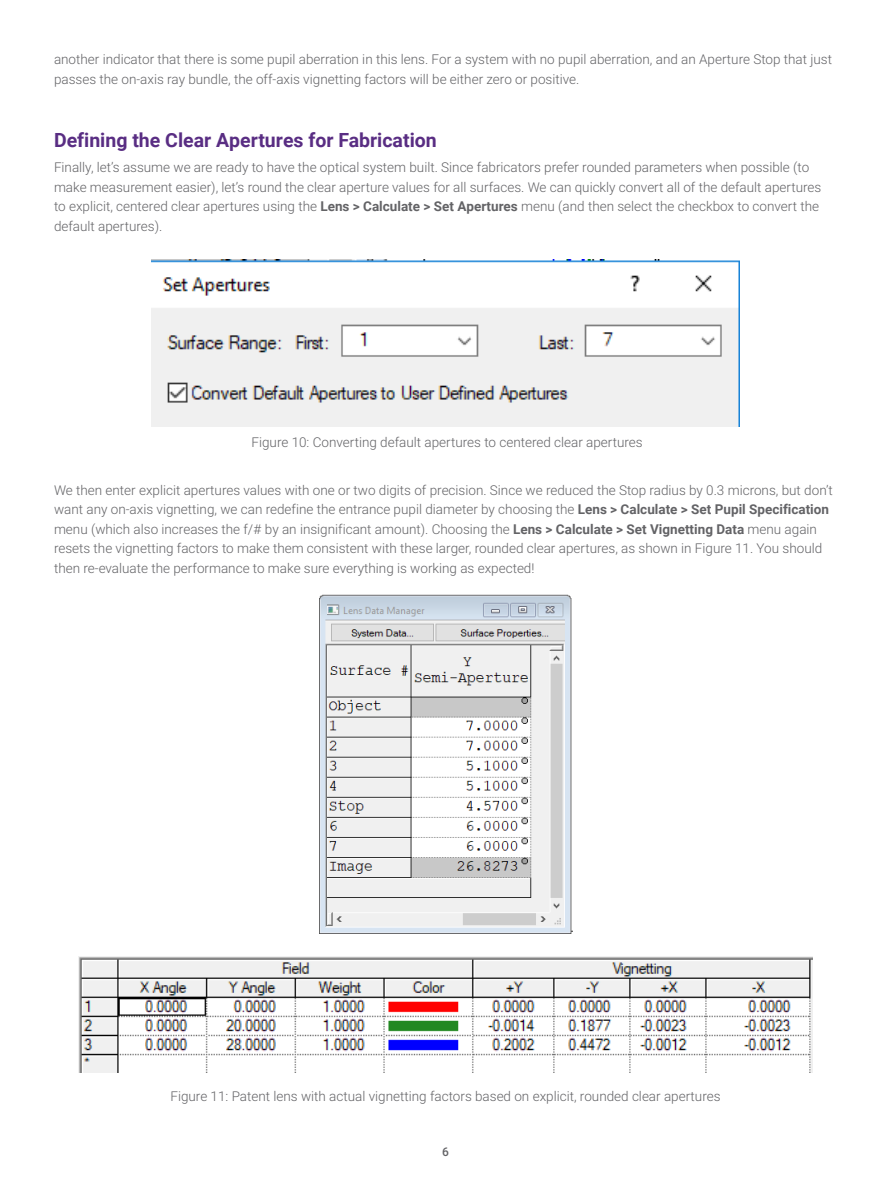
<style>
.page{position:relative;width:891px;height:1188px;background:#fff}
.page>*{position:absolute;margin:0;border:0;box-sizing:border-box;transform-origin:0 0}
.HEADING_1{font:700 19.5px "Roboto";color:#592d83}
.LIST_NUMBER_1{font:300 13.5px/19.5px "Roboto";color:#636366}
.t1{font:500 12px "Roboto";color:#636366}
.s1{font-weight:700}
</style>
<div class="page">
<img style="left:151px;top:259px;width:589px;height:167px">
<img style="left:320px;top:594px;width:252px;height:339px">
<img style="left:78px;top:956px;width:735px;height:117px">
<p class="LIST_NUMBER_1" style="left:54px;top:49px;width:780px">another indicator that there is some pupil aberration in this lens. For a system with no pupil aberration, and an Aperture Stop that just passes the on-axis ray bundle, the off-axis vignetting factors will be either zero or positive.</p>
<p class="HEADING_1" style="left:54px;top:126px;width:384px">Defining the Clear Apertures for Fabrication</p>
<p class="LIST_NUMBER_1" style="left:54px;top:157px;width:769px">Finally, let’s assume we are ready to have the optical system built. Since fabricators prefer rounded parameters when possible (to make measurement easier), let’s round the clear aperture values for all surfaces. We can quickly convert all of the default apertures to explicit, centered clear apertures using the <span class="s1">Lens &gt; Calculate &gt; Set Apertures</span> menu (and then select the checkbox to convert the default apertures).</p>
<p class="LIST_NUMBER_1" style="left:251px;top:432px;width:393px">Figure 10: Converting default apertures to centered clear apertures</p>
<p class="LIST_NUMBER_1" style="left:54px;top:480px;width:780px">We then enter explicit apertures values with one or two digits of precision. Since we reduced the Stop radius by 0.3 microns, but don’t want any on-axis vignetting, we can redefine the entrance pupil diameter by choosing the <span class="s1">Lens &gt; Calculate &gt; Set Pupil Specification </span>menu (which also increases the f/# by an insignificant amount). Choosing the <span class="s1">Lens &gt; Calculate &gt; Set Vignetting Data</span> menu again resets the vignetting factors to make them consistent with these larger, rounded clear apertures, as shown in Figure 11. You should then re-evaluate the performance to make sure everything is working as expected!</p>
<p class="LIST_NUMBER_1" style="left:170px;top:1086px;width:552px">Figure 11: Patent lens with actual vignetting factors based on explicit, rounded clear apertures</p>
<p class="t1" style="left:442px;top:1144px;width:8px">6</p>
</div>
